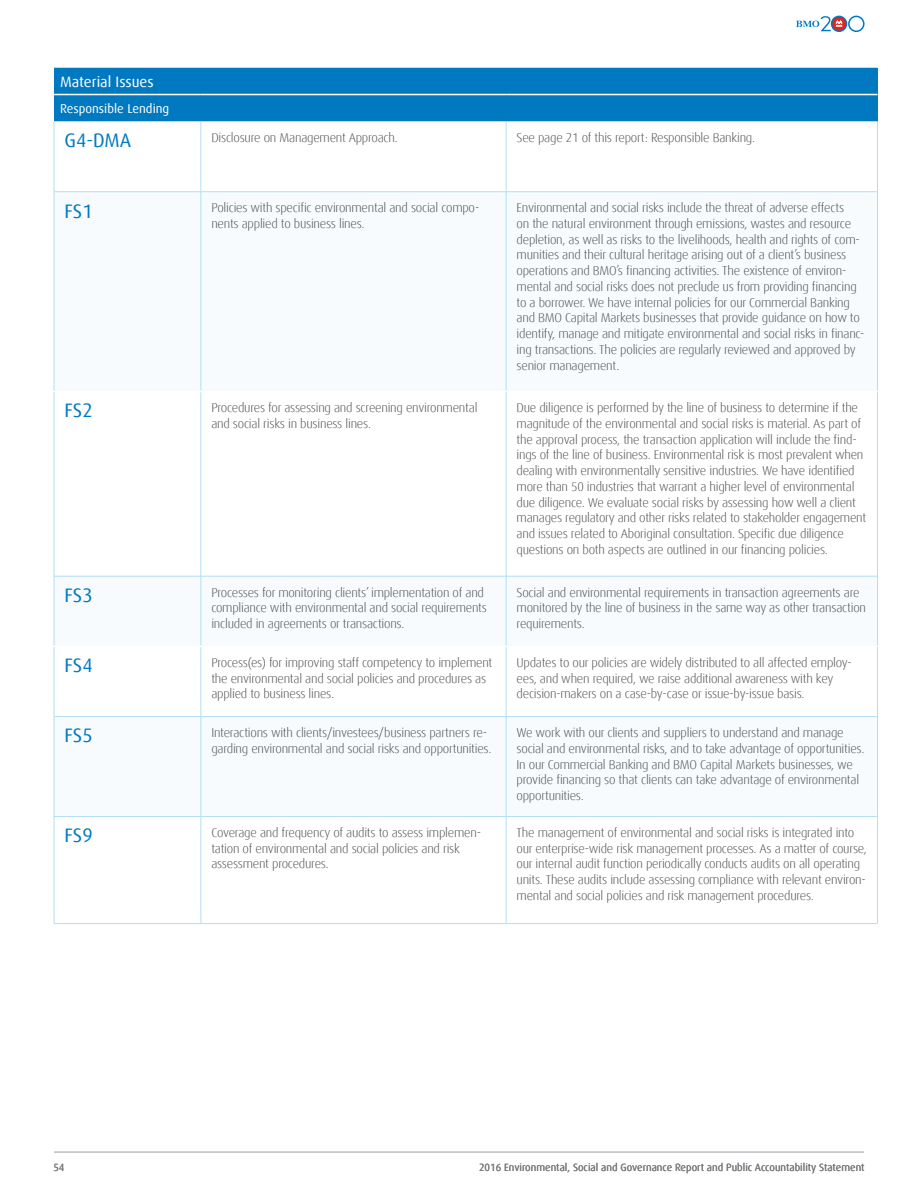
<style>
.page{position:relative;width:918px;height:1188px;background:#fff}
.page>*{position:absolute;margin:0;border:0;box-sizing:border-box;transform-origin:0 0}
.t1{font:19.5px "Dax Offc Pro";color:#0079c1}
.t2{font:15px "Dax Offc Pro";color:#fff}
.t3{font:300 12.75px/15.8px "Dax Offc Pro";letter-spacing:-.02em;color:#4b4c4d}
.t4{font:12.75px "Dax Offc Pro";color:#fff}
.t5{font:10.5px "Dax Offc Pro";color:#76787b}
</style>
<div class="page">
<svg style="left:848px;top:16px;width:17px;height:16px"></svg>
<svg style="left:831px;top:16px;width:16px;height:16px"></svg>
<svg style="left:832px;top:17px;width:14px;height:14px"></svg>
<svg style="left:796px;top:16px;width:46px;height:15px"></svg>
<hr style="left:54px;top:1152px;width:810px;height:1px;background:#bcbdc0">
<div style="left:54px;top:68px;width:824px;height:27px;background:#0079c1"></div>
<div style="left:54px;top:95px;width:824px;height:27px;background:#0079c1"></div>
<svg style="left:55px;top:192px;width:822px;height:624px"></svg>
<hr style="left:54px;top:94px;width:147px;height:1px;background:#fff">
<hr style="left:201px;top:94px;width:305px;height:1px;background:#fff">
<hr style="left:506px;top:94px;width:372px;height:1px;background:#fff">
<hr style="left:201px;top:121px;width:305px;height:1px;background:#b3def6">
<hr style="left:506px;top:121px;width:372px;height:1px;background:#b3def6">
<hr style="left:54px;top:122px;width:1px;height:70px;background:#b3def6">
<hr style="left:54px;top:121px;width:147px;height:1px;background:#b3def6">
<hr style="left:201px;top:122px;width:1px;height:70px;background:#b3def6">
<hr style="left:54px;top:192px;width:1px;height:199px;background:#b3def6">
<hr style="left:54px;top:191px;width:147px;height:1px;background:#b3def6">
<hr style="left:201px;top:191px;width:305px;height:1px;background:#b3def6">
<hr style="left:506px;top:191px;width:372px;height:1px;background:#b3def6">
<hr style="left:201px;top:192px;width:1px;height:199px;background:#b3def6">
<hr style="left:506px;top:192px;width:1px;height:199px;background:#b3def6">
<hr style="left:877px;top:192px;width:1px;height:199px;background:#b3def6">
<hr style="left:54px;top:391px;width:147px;height:1px;background:#fff">
<hr style="left:201px;top:391px;width:305px;height:1px;background:#fff">
<hr style="left:506px;top:391px;width:372px;height:1px;background:#fff">
<hr style="left:54px;top:576px;width:1px;height:70px;background:#b3def6">
<hr style="left:54px;top:576px;width:147px;height:1px;background:#b3def6">
<hr style="left:201px;top:576px;width:305px;height:1px;background:#b3def6">
<hr style="left:506px;top:576px;width:372px;height:1px;background:#b3def6">
<hr style="left:201px;top:576px;width:1px;height:70px;background:#b3def6">
<hr style="left:506px;top:576px;width:1px;height:70px;background:#b3def6">
<hr style="left:877px;top:576px;width:1px;height:70px;background:#b3def6">
<hr style="left:54px;top:646px;width:147px;height:1px;background:#fff">
<hr style="left:201px;top:646px;width:305px;height:1px;background:#fff">
<hr style="left:506px;top:646px;width:372px;height:1px;background:#fff">
<hr style="left:54px;top:717px;width:1px;height:99px;background:#b3def6">
<hr style="left:54px;top:716px;width:147px;height:1px;background:#b3def6">
<hr style="left:201px;top:716px;width:305px;height:1px;background:#b3def6">
<hr style="left:506px;top:716px;width:372px;height:1px;background:#b3def6">
<hr style="left:201px;top:717px;width:1px;height:99px;background:#b3def6">
<hr style="left:506px;top:717px;width:1px;height:99px;background:#b3def6">
<hr style="left:877px;top:717px;width:1px;height:99px;background:#b3def6">
<hr style="left:54px;top:67px;width:147px;height:1px;background:#b3def6">
<hr style="left:201px;top:67px;width:305px;height:1px;background:#b3def6">
<hr style="left:506px;top:67px;width:372px;height:1px;background:#b3def6">
<hr style="left:54px;top:392px;width:1px;height:184px;background:#b3def6">
<hr style="left:54px;top:647px;width:1px;height:70px;background:#b3def6">
<hr style="left:201px;top:392px;width:1px;height:184px;background:#b3def6">
<hr style="left:201px;top:647px;width:1px;height:70px;background:#b3def6">
<hr style="left:506px;top:122px;width:1px;height:70px;background:#b3def6">
<hr style="left:506px;top:392px;width:1px;height:184px;background:#b3def6">
<hr style="left:506px;top:647px;width:1px;height:70px;background:#b3def6">
<hr style="left:877px;top:122px;width:1px;height:70px;background:#b3def6">
<hr style="left:877px;top:392px;width:1px;height:184px;background:#b3def6">
<hr style="left:877px;top:647px;width:1px;height:70px;background:#b3def6">
<hr style="left:54px;top:816px;width:1px;height:108px;background:#b3def6">
<hr style="left:54px;top:816px;width:147px;height:1px;background:#b3def6">
<hr style="left:201px;top:816px;width:305px;height:1px;background:#b3def6">
<hr style="left:506px;top:816px;width:372px;height:1px;background:#b3def6">
<hr style="left:201px;top:816px;width:1px;height:108px;background:#b3def6">
<hr style="left:506px;top:816px;width:1px;height:108px;background:#b3def6">
<hr style="left:877px;top:816px;width:1px;height:108px;background:#b3def6">
<hr style="left:54px;top:923px;width:147px;height:1px;background:#b3def6">
<hr style="left:201px;top:923px;width:305px;height:1px;background:#b3def6">
<hr style="left:506px;top:923px;width:372px;height:1px;background:#b3def6">
<p class="t2" style="left:60px;top:72px;width:95px">Material Issues</p>
<p class="t4" style="left:60px;top:100px;width:111px">Responsible Lending</p>
<p class="t1" style="left:65px;top:128px;width:68px">G4-DMA</p>
<p class="t3" style="left:211px;top:130px;width:188px">Disclosure on Management Approach.</p>
<p class="t3" style="left:517px;top:130px;width:240px">See page 21 of this report: Responsible Banking.</p>
<p class="t1" style="left:65px;top:198px;width:30px">FS1</p>
<p class="t3" style="left:211px;top:200px;width:269px">Policies with specific environmental and social compo&shy;nents applied to business lines.</p>
<p class="t3" style="left:517px;top:200px;width:349px">Environmental and social risks include the threat of adverse effects<br>on the natural environment through emissions, wastes and resource depletion, as well as risks to the livelihoods, health and rights of com&shy;munities and their cultural heritage arising out of a client’s business operations and BMO’s financing activities. The existence of environ&shy;mental and social risks does not preclude us from providing financing to a borrower. We have internal policies for our Commercial Banking and BMO Capital Markets businesses that provide guidance on how to identify, manage and mitigate environmental and social risks in financ&shy;ing transactions. The policies are regularly reviewed and approved by senior management.</p>
<p class="t1" style="left:65px;top:398px;width:30px">FS2</p>
<p class="t3" style="left:211px;top:400px;width:268px">Procedures for assessing and screening environmental and social risks in business lines.</p>
<p class="t3" style="left:517px;top:400px;width:351px">Due diligence is performed by the line of business to determine if the magnitude of the environmental and social risks is material. As part of the approval process, the transaction application will include the find&shy;ings of the line of business. Environmental risk is most prevalent when dealing with environmentally sensitive industries. We have identified more than 50 industries that warrant a higher level of environmental due diligence. We evaluate social risks by assessing how well a client manages regulatory and other risks related to stakeholder engagement and issues related to Aboriginal consultation. Specific due diligence questions on both aspects are outlined in our financing policies.</p>
<p class="t1" style="left:65px;top:583px;width:30px">FS3</p>
<p class="t3" style="left:211px;top:584px;width:277px">Processes for monitoring clients’ implementation of and compliance with environmental and social requirements included in agreements or transactions.</p>
<p class="t3" style="left:517px;top:584px;width:351px">Social and environmental requirements in transaction agreements are monitored by the line of business in the same way as other transaction requirements.</p>
<p class="t1" style="left:65px;top:653px;width:30px">FS4</p>
<p class="t3" style="left:211px;top:655px;width:283px">Process(es) for improving staff competency to implement the environmental and social policies and procedures as applied to business lines.</p>
<p class="t3" style="left:517px;top:655px;width:337px">Updates to our policies are widely distributed to all affected employ&shy;ees, and when required, we raise additional awareness with key decision-makers on a case-by-case or issue-by-issue basis.</p>
<p class="t1" style="left:65px;top:723px;width:30px">FS5</p>
<p class="t3" style="left:211px;top:725px;width:282px">Interactions with clients/investees/business partners re&shy;garding environmental and social risks and opportunities.</p>
<p class="t3" style="left:517px;top:725px;width:349px">We work with our clients and suppliers to understand and manage social and environmental risks, and to take advantage of opportunities.<br>In our Commercial Banking and BMO Capital Markets businesses, we provide financing so that clients can take advantage of environmental opportunities.</p>
<p class="t1" style="left:65px;top:823px;width:30px">FS9</p>
<p class="t3" style="left:211px;top:825px;width:271px">Coverage and frequency of audits to assess implemen&shy;tation of environmental and social policies and risk assessment procedures.</p>
<p class="t3" style="left:517px;top:825px;width:352px">The management of environmental and social risks is integrated into our enterprise-wide risk management processes. As a matter of course, our internal audit function periodically conducts audits on all operating units. These audits include assessing compliance with relevant environ&shy;mental and social policies and risk management procedures.</p>
<p class="t5" style="left:53px;top:1161px;width:13px">54</p>
<p class="t5" style="left:479px;top:1161px;width:387px">2016 Environmental, Social and Governance Report and Public Accountability Statement</p>
</div>
